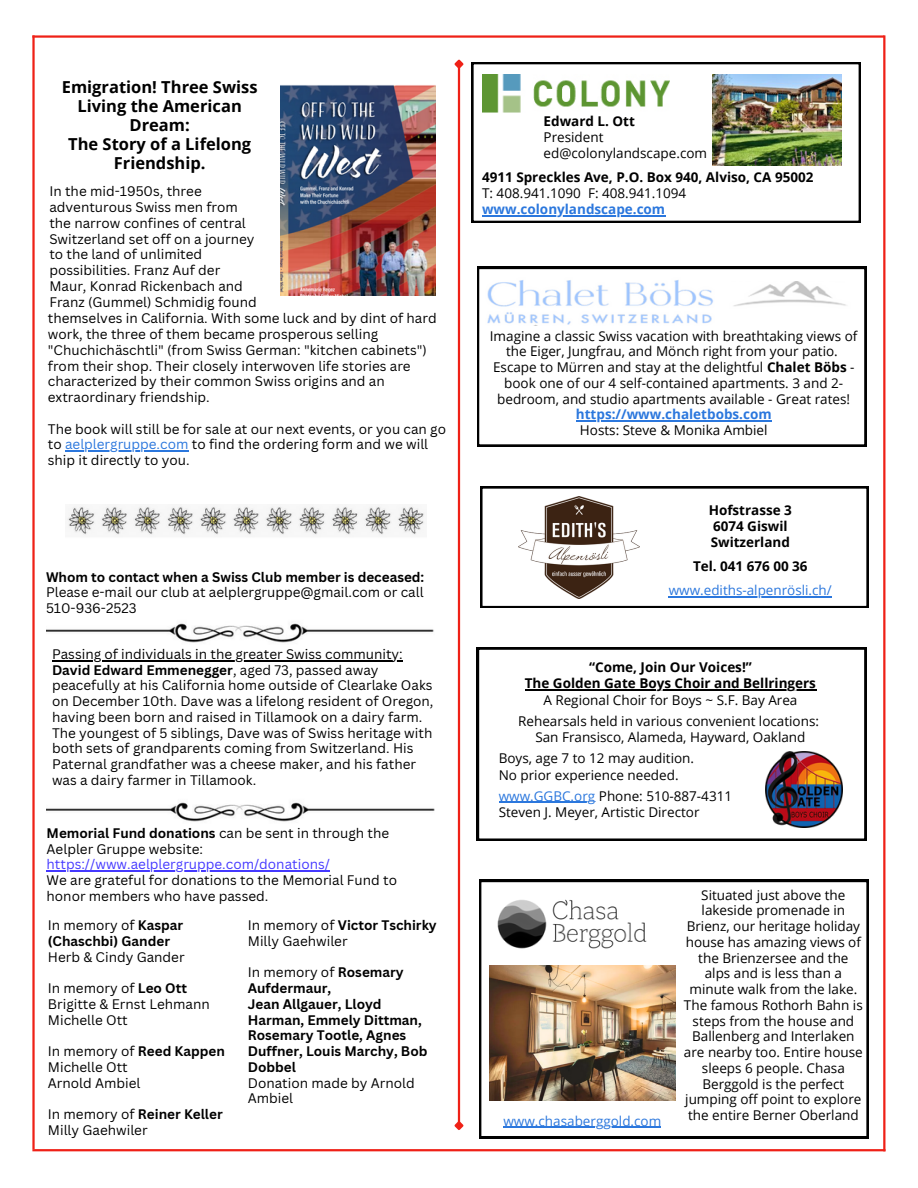
<style>
.page{position:relative;width:918px;height:1188px;background:#fff}
.page>*{position:absolute;margin:0;border:0;box-sizing:border-box;transform-origin:0 0}
.t1{font:700 16.5px/19.2px "Open Sans";color:#000;text-align:center}
.t2{font:13.5px/15.8px "Canva Sans";color:#000}
.t3{font:13.5px/15.8px "Open Sans";color:#000;text-align:center}
.t4{font:700 13.5px/15.8px "Canva Sans";color:#000}
.t5{font:700 13.5px/15.6px "Open Sans";color:#000}
.t6{font:700 13.5px "Open Sans";color:#2b77dd}
.t7{font:13.5px "Open Sans";color:#2b77dd}
.s1{color:#2b77dd}
.s2{font-weight:700}
.s3{color:#4539ff}
.s4{font-weight:400}
</style>
<div class="page">
<hr style="left:32px;top:35px;width:852px;height:3px;background:#ef2117">
<hr style="left:32px;top:1149px;width:853px;height:2px;background:#ef2117">
<hr style="left:32px;top:35px;width:3px;height:1114px;background:#ef2117">
<hr style="left:883px;top:35px;width:2px;height:1116px;background:#ef2117">
<hr style="left:458px;top:67px;width:2px;height:1056px;background:#ef2117">
<svg style="left:454px;top:1119px;width:10px;height:11px"></svg>
<svg style="left:454px;top:59px;width:10px;height:12px"></svg>
<img style="left:47px;top:802px;width:388px;height:20px">
<img style="left:46px;top:623px;width:388px;height:20px">
<img style="left:67px;top:505px;width:358px;height:30px">
<hr style="left:52px;top:660px;width:351px;height:1px;background:#000">
<hr style="left:47px;top:870px;width:283px;height:2px;background:#4539ff">
<svg style="left:471px;top:62px;width:390px;height:161px"></svg>
<img style="left:482px;top:74px;width:188px;height:38px">
<img style="left:713px;top:74px;width:128px;height:91px">
<hr style="left:482px;top:215px;width:183px;height:1px;background:#2b77dd">
<svg style="left:477px;top:267px;width:389px;height:180px"></svg>
<img style="left:484px;top:274px;width:238px;height:52px">
<hr style="left:576px;top:420px;width:196px;height:2px;background:#2b77dd">
<img style="left:728px;top:281px;width:129px;height:27px">
<svg style="left:480px;top:486px;width:388px;height:122px"></svg>
<img style="left:518px;top:497px;width:122px;height:101px">
<hr style="left:669px;top:596px;width:163px;height:2px;background:#2b77dd">
<svg style="left:477px;top:648px;width:389px;height:193px"></svg>
<hr style="left:525px;top:689px;width:291px;height:1px;background:#000">
<hr style="left:499px;top:802px;width:96px;height:1px;background:#2b77dd">
<img style="left:766px;top:751px;width:76px;height:77px">
<svg style="left:479px;top:880px;width:389px;height:258px"></svg>
<img style="left:490px;top:965px;width:186px;height:135px">
<img style="left:489px;top:890px;width:166px;height:68px">
<svg style="left:503px;top:1111px;width:159px;height:19px"></svg>
<hr style="left:503px;top:1127px;width:158px;height:1px;background:#2b77dd">
<img style="left:280px;top:85px;width:155px;height:210px">
<hr style="left:65px;top:451px;width:124px;height:1px;background:#2b77dd">
<p class="t1" style="left:62px;top:77px;width:197px">Emigration! Three Swiss<br>Living the American<br>Dream:<br>The Story of a Lifelong<br>Friendship.</p>
<p class="t2" style="left:49px;top:183px;width:209px">In the mid-1950s, three adventurous Swiss men from the narrow confines of central<br>Switzerland set off on a journey to the land of unlimited possibilities. Franz Auf der<br>Maur, Konrad Rickenbach and<br>Franz (Gummel) Schmidig found</p>
<p class="t2" style="left:48px;top:310px;width:390px">themselves in California. With some luck and by dint of hard work, the three of them became prosperous selling "Chuchichäschtli" (from Swiss German: "kitchen cabinets") from their shop. Their closely interwoven life stories are characterized by their common Swiss origins and an extraordinary friendship.</p>
<p class="t2" style="left:48px;top:421px;width:400px">The book will still be for sale at our next events, or you can go to <span class="s1">aelplergruppe.com</span> to find the ordering form and we will</p>
<p class="t2" style="left:48px;top:452px;width:143px">ship it directly to you.</p>
<p class="t2" style="left:46px;top:569px;width:380px;text-align:justify"><span class="s2">Whom to contact when a Swiss Club member is deceased:<br></span>Please e-mail our club at aelplergruppe@gmail.com or call 510-936-2523</p>
<p class="t2" style="left:52px;top:646px;width:352px">Passing of individuals in the greater Swiss community:</p>
<p class="t2" style="left:52px;top:662px;width:383px"><span class="s2">David Edward Emmenegger</span>, aged 73, passed away peacefully at his California home outside of Clearlake Oaks on December 10th. Dave was a lifelong resident of Oregon, having been born and raised in Tillamook on a dairy farm.<br>The youngest of 5 siblings, Dave was of Swiss heritage with both sets of grandparents coming from Switzerland. His Paternal grandfather was a cheese maker, and his father was a dairy farmer in Tillamook.</p>
<p class="t2" style="left:47px;top:825px;width:344px"><span class="s2">Memorial Fund donations</span> can be sent in through the<br>Aelpler Gruppe website:</p>
<p class="t2" style="left:47px;top:856px;width:352px"><span class="s3">https://www.aelplergruppe.com/donations/<br></span>We are grateful for donations to the Memorial Fund to honor members who have passed.</p>
<p class="t4" style="left:48px;top:917px;width:137px"><span class="s4">In memory of</span> Kaspar (Chaschbi) Gander</p>
<p class="t2" style="left:48px;top:949px;width:138px">Herb &amp; Cindy Gander</p>
<p class="t2" style="left:48px;top:980px;width:141px">In memory of <span class="s2">Leo Ott</span></p>
<p class="t2" style="left:48px;top:996px;width:163px">Brigitte &amp; Ernst Lehmann</p>
<p class="t2" style="left:48px;top:1012px;width:81px">Michelle Ott</p>
<h1 class="t2" style="left:48px;top:1043px;width:179px">In memory of <span class="s2">Reed Kappen</span></h1>
<p class="t2" style="left:48px;top:1059px;width:81px">Michelle Ott</p>
<p class="t2" style="left:48px;top:1075px;width:94px">Arnold Ambiel</p>
<p class="t4" style="left:48px;top:1106px;width:176px"><span class="s4">In memory of</span> Reiner Keller</p>
<p class="t2" style="left:48px;top:1122px;width:101px">Milly Gaehwiler</p>
<p class="t4" style="left:248px;top:917px;width:190px"><span class="s4">In memory of</span> Victor Tschirky</p>
<p class="t2" style="left:248px;top:933px;width:101px">Milly Gaehwiler</p>
<p class="t4" style="left:248px;top:964px;width:157px"><span class="s4">In memory of</span> Rosemary<br>Aufdermaur,</p>
<p class="t4" style="left:248px;top:996px;width:181px">Jean Allgauer, Lloyd<br>Harman, Emmely Dittman,<br>Rosemary Tootle, Agnes<br>Duffner, Louis Marchy, Bob<br>Dobbel</p>
<p class="t2" style="left:248px;top:1075px;width:168px">Donation made by Arnold<br>Ambiel</p>
<p class="t5" style="left:544px;top:113px;width:93px">Edward L. Ott</p>
<h2 class="t3" style="left:544px;top:129px;width:61px">President</h2>
<h2 class="t3" style="left:544px;top:145px;width:165px">ed@colonylandscape.com</h2>
<p class="t5" style="left:482px;top:169px;width:333px">4911 Spreckles Ave, P.O. Box 940, Alviso, CA 95002</p>
<p class="t3" style="left:482px;top:185px;width:206px">T: 408.941.1090 F: 408.941.1094</p>
<p class="t6" style="left:482px;top:200px;width:185px">www.colonylandscape.com</p>
<p class="t3" style="left:490px;top:327px;width:369px">Imagine a classic Swiss vacation with breathtaking views of the Eiger, Jungfrau, and Mönch right from your patio.</p>
<p class="t3" style="left:493px;top:359px;width:363px">Escape to Mürren and stay at the delightful <span class="s2">Chalet Böbs</span> - book one of our 4 self-contained apartments. 3 and 2- bedroom, and studio apartments available - Great rates!</p>
<p class="t6" style="left:576px;top:405px;width:197px">https://www.chaletbobs.com</p>
<p class="t3" style="left:580px;top:422px;width:189px">Hosts: Steve &amp; Monika Ambiel</p>
<p class="t5" style="left:709px;top:502px;width:85px">Hofstrasse 3<br>6074 Giswil<br>Switzerland</p>
<p class="t5" style="left:693px;top:558px;width:116px">Tel. 041 676 00 36</p>
<p class="t7" style="left:669px;top:581px;width:165px">www.ediths-alpenrösli.ch/</p>
<p class="t5" style="left:589px;top:659px;width:164px">“Come, Join Our Voices!”</p>
<p class="t5" style="left:525px;top:675px;width:293px">The Golden Gate Boys Choir and Bellringers</p>
<p class="t3" style="left:543px;top:691px;width:256px">A Regional Choir for Boys ~ S.F. Bay Area</p>
<p class="t3" style="left:518px;top:713px;width:302px">Rehearsals held in various convenient locations:</p>
<p class="t3" style="left:535px;top:729px;width:272px">San Fransisco, Alameda, Hayward, Oakland</p>
<p class="t3" style="left:499px;top:750px;width:197px">Boys, age 7 to 12 may audition.</p>
<p class="t3" style="left:499px;top:766px;width:181px">No prior experience needed.</p>
<p class="t3" style="left:499px;top:788px;width:235px"><span class="s1">www.GGBC.org</span> Phone: 510-887-4311</p>
<p class="t3" style="left:499px;top:804px;width:202px">Steven J. Meyer, Artistic Director</p>
<p class="t7" style="left:503px;top:1111px;width:159px">www.chasaberggold.com</p>
<p class="t3" style="left:684px;top:886px;width:180px">Situated just above the lakeside promenade in<br>Brienz, our heritage holiday house has amazing views of the Brienzersee and the alps and is less than a minute walk from the lake.<br>The famous Rothorh Bahn is steps from the house and<br>Ballenberg and Interlaken are nearby too. Entire house sleeps 6 people. Chasa<br>Berggold is the perfect jumping off point to explore the entire Berner Oberland</p>
</div>
